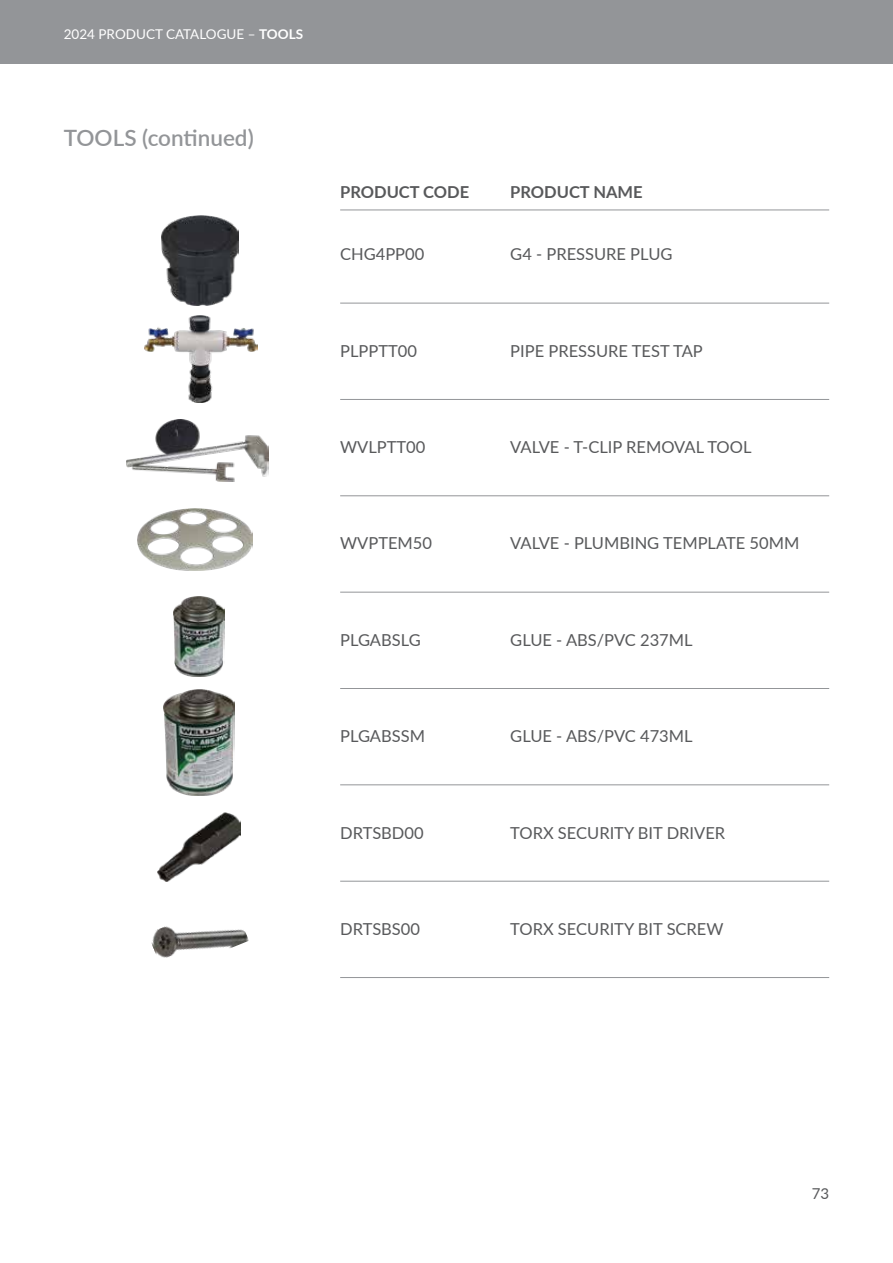
<style>
.page{position:relative;width:893px;height:1263px;background:#fff}
.page>*{position:absolute;margin:0;border:0;box-sizing:border-box;transform-origin:0 0}
.t1{font:600 22.5px "Lato";color:#939598}
.t2{font:16.5px "Lato";color:#58595b}
.t3{font:700 16.5px "Lato";color:#58595b}
.t4{font:15px "Lato";color:#58595b}
.t5{font:13.5px "Lato";color:#fff}
.s1{font-weight:700}
</style>
<div class="page">
<div style="left:0;top:0;width:893px;height:64px;background:#939598"></div>
<hr style="left:340px;top:210px;width:489px;height:1px;background:#939598">
<hr style="left:340px;top:303px;width:489px;height:1px;background:#939598">
<hr style="left:340px;top:399px;width:489px;height:1px;background:#939598">
<hr style="left:340px;top:495px;width:489px;height:1px;background:#939598">
<hr style="left:340px;top:592px;width:489px;height:1px;background:#939598">
<hr style="left:340px;top:688px;width:489px;height:1px;background:#939598">
<hr style="left:340px;top:784px;width:489px;height:1px;background:#939598">
<hr style="left:340px;top:881px;width:489px;height:1px;background:#939598">
<hr style="left:340px;top:977px;width:489px;height:1px;background:#939598">
<img style="left:163px;top:690px;width:72px;height:105px">
<img style="left:158px;top:812px;width:82px;height:69px">
<img style="left:151px;top:926px;width:98px;height:32px">
<img style="left:174px;top:596px;width:50px;height:80px">
<img style="left:162px;top:215px;width:77px;height:91px">
<img style="left:144px;top:315px;width:113px;height:87px">
<img style="left:126px;top:420px;width:142px;height:62px">
<img style="left:137px;top:508px;width:116px;height:63px">
<p class="t5" style="left:64px;top:24px;width:241px">2024 PRODUCT CATALOGUE – <span class="s1">TOOLS</span></p>
<h1 class="t1" style="left:64px;top:122px;width:191px">TOOLS (continued)</h1>
<p class="t3" style="left:340px;top:180px;width:131px">PRODUCT CODE</p>
<p class="t3" style="left:510px;top:180px;width:134px">PRODUCT NAME</p>
<p class="t2" style="left:340px;top:243px;width:86px">CHG4PP00</p>
<p class="t2" style="left:510px;top:243px;width:164px">G4 - PRESSURE PLUG</p>
<p class="t2" style="left:340px;top:339px;width:78px">PLPPTT00</p>
<p class="t2" style="left:510px;top:339px;width:194px">PIPE PRESSURE TEST TAP</p>
<p class="t2" style="left:340px;top:435px;width:87px">WVLPTT00</p>
<p class="t2" style="left:510px;top:435px;width:243px">VALVE - T-CLIP REMOVAL TOOL</p>
<p class="t2" style="left:340px;top:532px;width:93px">WVPTEM50</p>
<p class="t2" style="left:510px;top:532px;width:291px">VALVE - PLUMBING TEMPLATE 50MM</p>
<p class="t2" style="left:340px;top:628px;width:82px">PLGABSLG</p>
<p class="t2" style="left:510px;top:628px;width:184px">GLUE - ABS/PVC 237ML</p>
<p class="t2" style="left:340px;top:724px;width:86px">PLGABSSM</p>
<p class="t2" style="left:510px;top:724px;width:184px">GLUE - ABS/PVC 473ML</p>
<p class="t2" style="left:340px;top:821px;width:85px">DRTSBD00</p>
<p class="t2" style="left:510px;top:821px;width:216px">TORX SECURITY BIT DRIVER</p>
<p class="t2" style="left:340px;top:917px;width:81px">DRTSBS00</p>
<p class="t2" style="left:510px;top:917px;width:215px">TORX SECURITY BIT SCREW</p>
<p class="t4" style="left:812px;top:1183px;width:19px">73</p>
</div>
